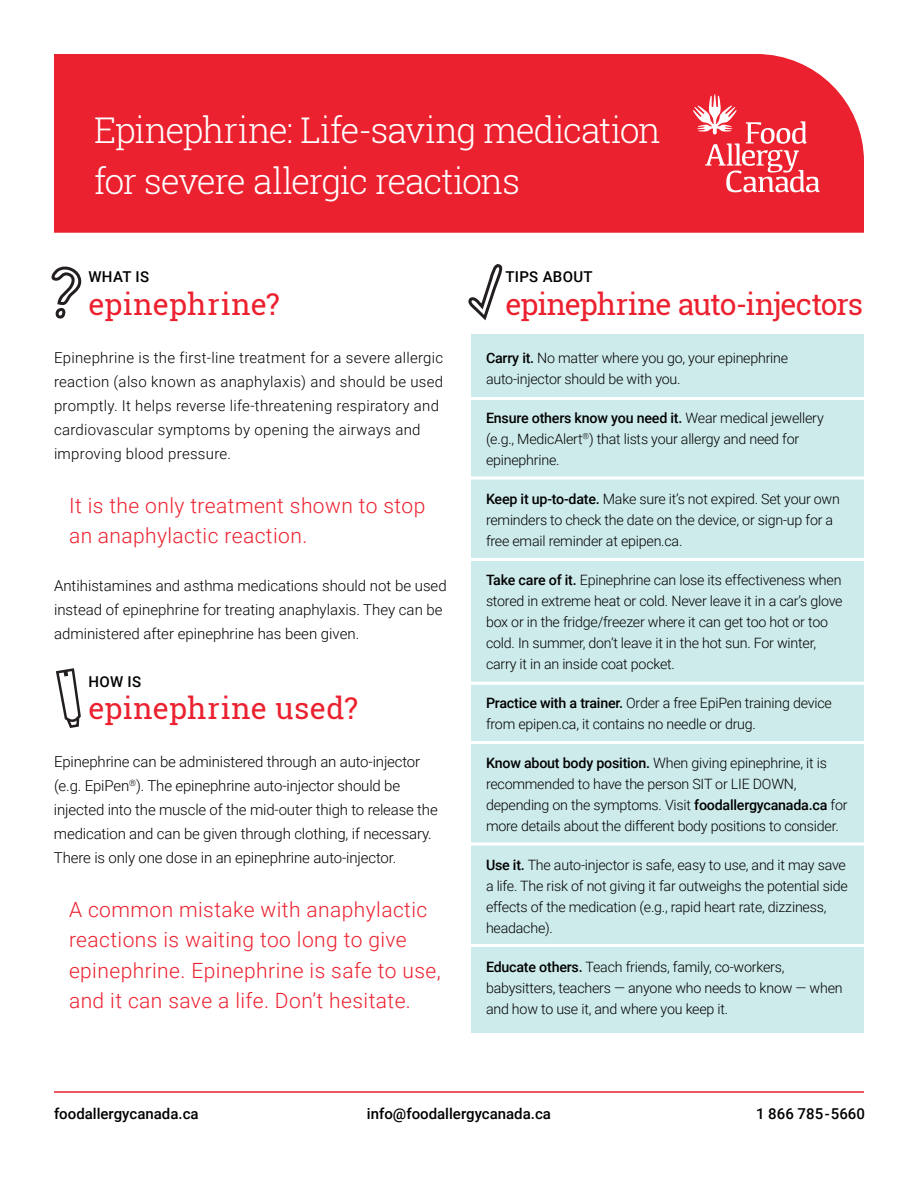
<style>
.page{position:relative;width:918px;height:1188px;background:#fff}
.page>*{position:absolute;margin:0;border:0;box-sizing:border-box;transform-origin:0 0}
.t1{font:300 35.4px/50.8px "Roboto Slab";letter-spacing:-.04em;color:#fff}
.t2{font:30px "Roboto Slab";color:#ec212f}
.t3{font:30px "Roboto Slab";letter-spacing:-.035em;color:#ec212f}
.t4{font:300 21px/30px "Roboto";letter-spacing:.02em;color:#ec212f}
.t5{font:300 15px/24px "Roboto";color:#010101}
.t6{font:300 15px/24px "Roboto";letter-spacing:.02em;color:#010101}
.t7{font:500 15px "Roboto";color:#010101}
.t8{font:500 15px "Roboto";letter-spacing:.02em;color:#010101}
.t9{font:300 14.25px/21px "Roboto";letter-spacing:-.015em;color:#010101}
.s1{font-weight:500}
</style>
<div class="page">
<div style="left:471px;top:334px;width:393px;height:698px;background:#ceebeb"></div>
<hr style="left:471px;top:397px;width:393px;height:3px;background:#fff">
<hr style="left:471px;top:682px;width:393px;height:3px;background:#fff">
<hr style="left:471px;top:741px;width:393px;height:3px;background:#fff">
<hr style="left:471px;top:843px;width:393px;height:3px;background:#fff">
<hr style="left:471px;top:944px;width:393px;height:3px;background:#fff">
<div style="left:54px;top:54px;width:810px;height:179px;background:#ec212f"></div>
<svg style="left:693px;top:94px;width:127px;height:98px;background:#ef4c57"></svg>
<hr style="left:54px;top:1091px;width:810px;height:2px;background:#ec212f">
<hr style="left:471px;top:477px;width:393px;height:3px;background:#fff">
<hr style="left:471px;top:558px;width:393px;height:3px;background:#fff">
<svg style="left:51px;top:266px;width:31px;height:53px"></svg>
<svg style="left:55px;top:668px;width:26px;height:60px"></svg>
<svg style="left:468px;top:264px;width:35px;height:57px"></svg>
<h1 class="t1" style="left:94px;top:104px;width:568px">Epinephrine: Life-saving medication for severe allergic reactions</h1>
<p class="t7" style="left:88px;top:266px;width:62px">WHAT IS</p>
<h2 class="t2" style="left:88px;top:283px;width:193px">epinephrine?</h2>
<p class="t6" style="left:54px;top:345px;width:391px">Epinephrine is the first-line treatment for a severe allergic reaction (also known as anaphylaxis) and should be used promptly. It helps reverse life-threatening respiratory and cardiovascular symptoms by opening the airways and improving blood pressure.</p>
<h3 class="t4" style="left:69px;top:489px;width:358px">It is the only treatment shown to stop an anaphylactic reaction.</h3>
<p class="t5" style="left:54px;top:573px;width:394px">Antihistamines and asthma medications should not be used instead of epinephrine for treating anaphylaxis. They can be administered after epinephrine has been given.</p>
<p class="t7" style="left:88px;top:671px;width:54px">HOW IS</p>
<h2 class="t2" style="left:88px;top:688px;width:271px">epinephrine used?</h2>
<p class="t5" style="left:54px;top:750px;width:385px">Epinephrine can be administered through an auto-injector (e.g. EpiPen<sup>®</sup>). The epinephrine auto-injector should be injected into the muscle of the mid-outer thigh to release the medication and can be given through clothing, if necessary.<br>There is only one dose in an epinephrine auto-injector.</p>
<h3 class="t4" style="left:69px;top:894px;width:373px">A common mistake with anaphylactic reactions is waiting too long to give epinephrine. Epinephrine is safe to use, and it can save a life. Don’t hesitate.</h3>
<p class="t8" style="left:506px;top:266px;width:89px">TIPS ABOUT</p>
<h2 class="t3" style="left:506px;top:283px;width:359px">epinephrine auto-injectors</h2>
<p class="t9" style="left:486px;top:346px;width:304px"><span class="s1">Carry it.</span> No matter where you go, your epinephrine auto-injector should be with you.</p>
<p class="t9" style="left:486px;top:406px;width:339px"><span class="s1">Ensure others know you need it.</span> Wear medical jewellery (e.g., MedicAlert<sup>®</sup>) that lists your allergy and need for epinephrine.</p>
<p class="t9" style="left:486px;top:487px;width:355px"><span class="s1">Keep it up-to-date.</span> Make sure it’s not expired. Set your own reminders to check the date on the device, or sign-up for a free email reminder at epipen.ca.</p>
<p class="t9" style="left:486px;top:568px;width:358px"><span class="s1">Take care of it.</span> Epinephrine can lose its effectiveness when stored in extreme heat or cold. Never leave it in a car’s glove box or in the fridge/freezer where it can get too hot or too cold. In summer, don’t leave it in the hot sun. For winter, carry it in an inside coat pocket.</p>
<p class="t9" style="left:486px;top:692px;width:347px"><span class="s1">Practice with a trainer.</span> Order a free EpiPen training device from epipen.ca, it contains no needle or drug.</p>
<p class="t9" style="left:486px;top:752px;width:363px"><span class="s1">Know about body position.</span> When giving epinephrine, it is recommended to have the person SIT or LIE DOWN, depending on the symptoms. Visit <span class="s1">foodallergycanada.ca</span> for more details about the different body positions to consider.</p>
<p class="t9" style="left:486px;top:854px;width:363px"><span class="s1">Use it.</span> The auto-injector is safe, easy to use, and it may save a life. The risk of not giving it far outweighs the potential side effects of the medication (e.g., rapid heart rate, dizziness, headache).</p>
<p class="t9" style="left:486px;top:956px;width:358px"><span class="s1">Educate others.</span> Teach friends, family, co-workers, babysitters, teachers — anyone who needs to know — when and how to use it, and where you keep it.</p>
<p class="t7" style="left:54px;top:1103px;width:146px">foodallergycanada.ca</p>
<p class="t7" style="left:367px;top:1103px;width:186px">info@foodallergycanada.ca</p>
<p class="t7" style="left:756px;top:1103px;width:110px">1 866 785-5660</p>
</div>
